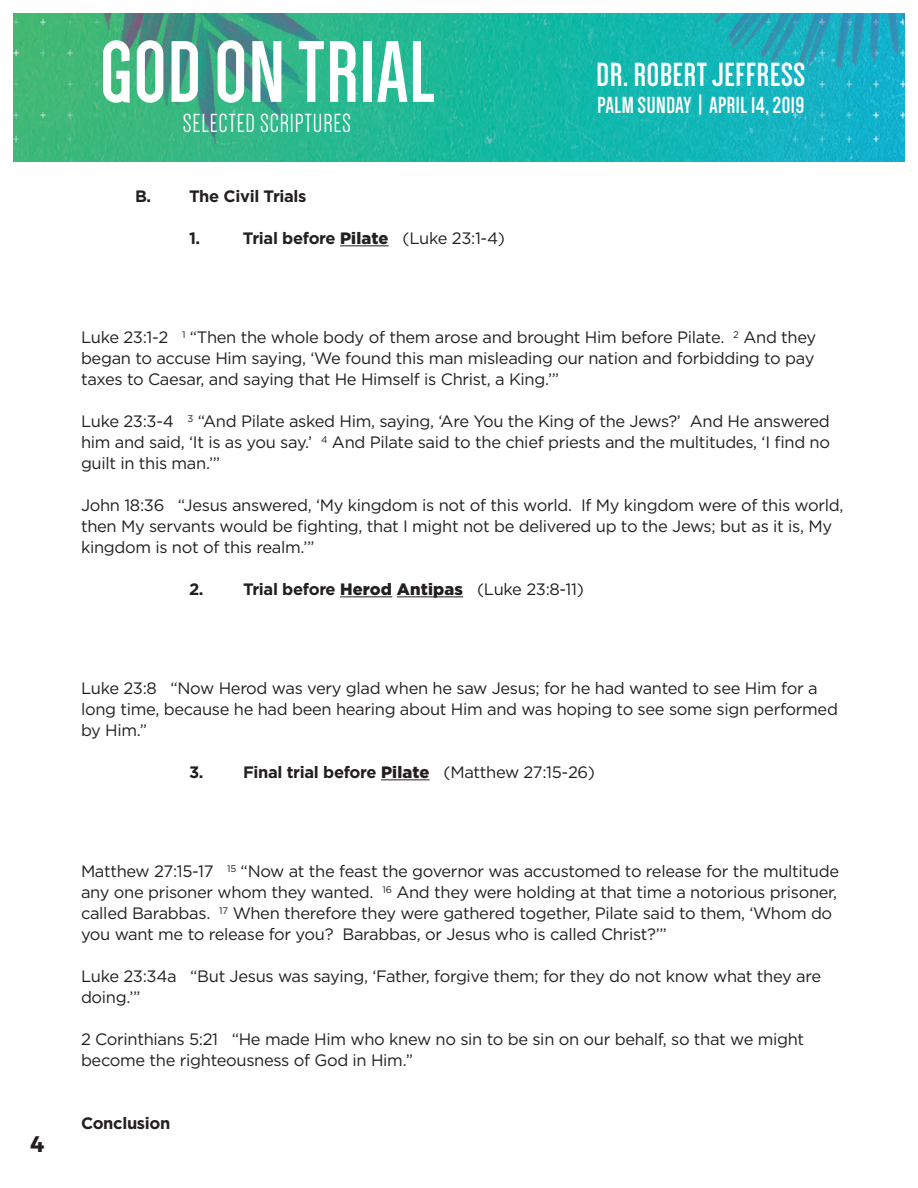
<style>
.page{position:relative;width:918px;height:1188px;background:#fff}
.page>*{position:absolute;margin:0;border:0;box-sizing:border-box;transform-origin:0 0}
.t1{font:700 90px "Dense";letter-spacing:.02em;color:#fff}
.t2{font:700 34.5px "Dense";letter-spacing:.025em;color:#fff}
.t3{font:27px "Dense";letter-spacing:.03em;color:#fff}
.t4{font:700 24px "Dense";letter-spacing:.025em;color:#fff}
.t5{font:700 22.5px "Montserrat";color:#231f20}
.t6{font:16.5px/21px "Gotham";letter-spacing:-.02em;color:#231f20}
.t7{font:700 16.5px "Gotham";letter-spacing:-.02em;color:#231f20}
.s1{font-weight:700}
.s2{font-weight:900}
.s3{font-weight:400}
</style>
<div class="page">
<img style="left:14px;top:14px;width:890px;height:148px">
<hr style="left:340px;top:245px;width:49px;height:1px;background:#231f20">
<hr style="left:340px;top:596px;width:52px;height:1px;background:#231f20">
<hr style="left:397px;top:596px;width:66px;height:1px;background:#231f20">
<hr style="left:381px;top:779px;width:49px;height:1px;background:#231f20">
<p class="t5" style="left:30px;top:1130px;width:16px">4</p>
<p class="t1" style="left:100px;top:28px;width:336px">GOD ON TRIAL</p>
<p class="t3" style="left:183px;top:110px;width:170px">SELECTED SCRIPTURES</p>
<p class="t7" style="left:135px;top:185px;width:173px">B. The Civil Trials</p>
<p class="t7" style="left:189px;top:227px;width:13px">1.</p>
<p class="t6" style="left:243px;top:228px;width:263px"><span class="s1">Trial before</span> <span class="s2">Pilate</span> (Luke 23:1-4)</p>
<p class="t2" style="left:597px;top:58px;width:210px">DR. ROBERT JEFFRESS</p>
<p class="t4" style="left:598px;top:93px;width:208px">PALM SUNDAY | APRIL 14, 2019</p>
<p class="t6" style="left:81px;top:327px;width:737px;text-align:justify">Luke 23:1-2 <sup>1</sup> “Then the whole body of them arose and brought Him before Pilate. <sup>2</sup> And they began to accuse Him saying, ‘We found this man misleading our nation and forbidding to pay taxes to Caesar, and saying that He Himself is Christ, a King.’”</p>
<p class="t6" style="left:81px;top:411px;width:751px;text-align:justify">Luke 23:3-4 <sup>3</sup> “And Pilate asked Him, saying, ‘Are You the King of the Jews?’ And He answered him and said, ‘It is as you say.’ <sup>4</sup> And Pilate said to the chief priests and the multitudes, ‘I find no guilt in this man.’”</p>
<p class="t6" style="left:81px;top:495px;width:764px">John 18:36 “Jesus answered, ‘My kingdom is not of this world. If My kingdom were of this world, then My servants would be fighting, that I might not be delivered up to the Jews; but as it is, My kingdom is not of this realm.’”</p>
<p class="t7" style="left:189px;top:578px;width:396px">2. Trial before <span class="s2">Herod Antipas</span> <span class="s3">(Luke 23:8-11)</span></p>
<p class="t6" style="left:81px;top:678px;width:759px">Luke 23:8 “Now Herod was very glad when he saw Jesus; for he had wanted to see Him for a long time, because he had been hearing about Him and was hoping to see some sign performed by Him.”</p>
<p class="t7" style="left:189px;top:761px;width:408px">3. Final trial before <span class="s2">Pilate</span> <span class="s3">(Matthew 27:15-26)</span></p>
<p class="t6" style="left:81px;top:861px;width:760px">Matthew 27:15-17 <sup>15</sup> “Now at the feast the governor was accustomed to release for the multitude any one prisoner whom they wanted. <sup>16</sup> And they were holding at that time a notorious prisoner, called Barabbas. <sup>17</sup> When therefore they were gathered together, Pilate said to them, ‘Whom do you want me to release for you? Barabbas, or Jesus who is called Christ?’”</p>
<p class="t6" style="left:81px;top:966px;width:742px">Luke 23:34a “But Jesus was saying, ‘Father, forgive them; for they do not know what they are doing.’”</p>
<p class="t6" style="left:81px;top:1029px;width:725px">2 Corinthians 5:21 “He made Him who knew no sin to be sin on our behalf, so that we might become the righteousness of God in Him.”</p>
<p class="t7" style="left:81px;top:1112px;width:91px">Conclusion</p>
</div>
